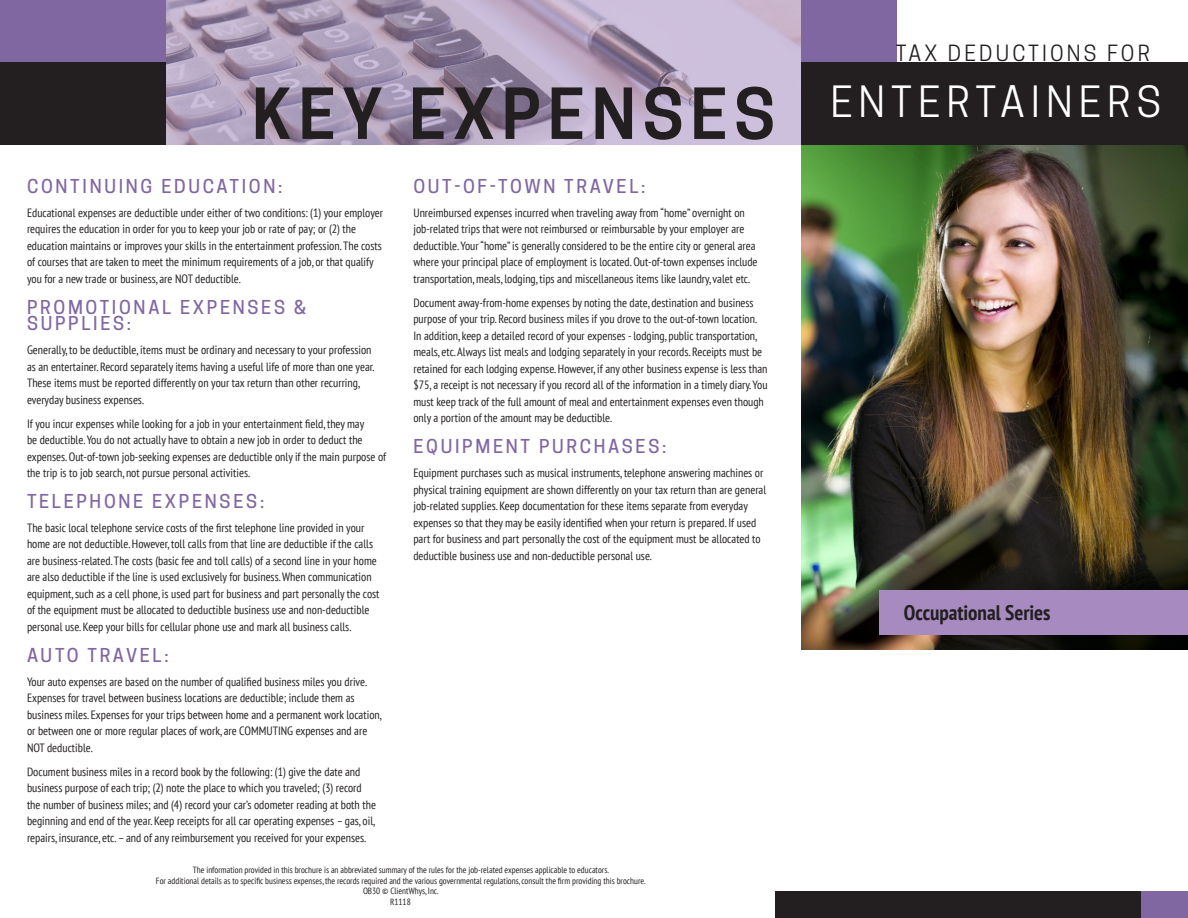
<style>
.page{position:relative;width:1188px;height:918px;background:#fff}
.page>*{position:absolute;margin:0;border:0;box-sizing:border-box;transform-origin:0 0}
.Key_Expenses{font:600 66px "Cooper Hewitt";letter-spacing:.1em;color:#231f20}
.t1{font:40.5px "Cooper Hewitt";letter-spacing:.15em;color:#fff}
.t2{font:700 condensed 21px "PT Sans";color:#231f20}
.t3{font:21px "Cooper Hewitt";letter-spacing:.15em;color:#231f20}
.t4{font:500 18px/16.5px "Cooper Hewitt";letter-spacing:.15em;color:#8167a2}
.Body{font:condensed 12px/16.5px "PT Sans";color:#231f20}
.t5{font:condensed 9px "PT Sans";color:#231f20}
</style>
<div class="page">
<div style="left:0;top:0;width:896px;height:90px;background:#8167a2"></div>
<div style="left:0;top:62px;width:1188px;height:83px;background:#231f20"></div>
<svg style="left:166px;top:0;width:635px;height:145px;background:#b1a2bd"></svg>
<img style="left:801px;top:145px;width:387px;height:504px">
<div style="left:879px;top:590px;width:309px;height:45px;background:#a78bc0"></div>
<div style="left:775px;top:892px;width:368px;height:26px;background:#231f20"></div>
<div style="left:1142px;top:892px;width:46px;height:26px;background:#8167a2"></div>
<p class="Key_Expenses" style="left:252px;top:75px;width:525px">KEY EXPENSES</p>
<p class="t4" style="left:27px;top:178px;width:257px">CONTINUING EDUCATION:</p>
<p class="Body" style="left:27px;top:204px;width:358px">Educational expenses are deductible under either of two conditions: (1) your employer requires the education in order for you to keep your job or rate of pay; or (2) the education maintains or improves your skills in the entertainment profession. The costs of courses that are taken to meet the minimum requirements of a job, or that qualify you for a new trade or business, are NOT deductible.</p>
<p class="t4" style="left:27px;top:299px;width:281px">PROMOTIONAL EXPENSES &amp;<br>SUPPLIES:</p>
<p class="Body" style="left:27px;top:341px;width:349px">Generally, to be deductible, items must be ordinary and necessary to your profession as an entertainer. Record separately items having a useful life of more than one year.<br>These items must be reported differently on your tax return than other recurring, everyday business expenses.</p>
<p class="Body" style="left:27px;top:415px;width:361px">If you incur expenses while looking for a job in your entertainment field, they may<br>be deductible. You do not actually have to obtain a new job in order to deduct the expenses. Out-of-town job-seeking expenses are deductible only if the main purpose of the trip is to job search, not pursue personal activities.</p>
<p class="t4" style="left:27px;top:493px;width:239px">TELEPHONE EXPENSES:</p>
<p class="Body" style="left:27px;top:519px;width:354px">The basic local telephone service costs of the first telephone line provided in your home are not deductible. However, toll calls from that line are deductible if the calls are business-related. The costs (basic fee and toll calls) of a second line in your home are also deductible if the line is used exclusively for business. When communication equipment, such as a cell phone, is used part for business and part personally the cost of the equipment must be allocated to deductible business use and non-deductible personal use. Keep your bills for cellular phone use and mark all business calls.</p>
<p class="t4" style="left:27px;top:647px;width:143px">AUTO TRAVEL:</p>
<p class="Body" style="left:27px;top:673px;width:356px">Your auto expenses are based on the number of qualified business miles you drive.<br>Expenses for travel between business locations are deductible; include them as business miles. Expenses for your trips between home and a permanent work location, or between one or more regular places of work, are COMMUTING expenses and are NOT deductible.</p>
<p class="Body" style="left:27px;top:763px;width:350px">Document business miles in a record book by the following: (1) give the date and business purpose of each trip; (2) note the place to which you traveled; (3) record the number of business miles; and (4) record your car’s odometer reading at both the beginning and end of the year. Keep receipts for all car operating expenses – gas, oil, repairs, insurance, etc. – and of any reimbursement you received for your expenses.</p>
<p class="t4" style="left:413px;top:178px;width:233px">OUT-OF-TOWN TRAVEL:</p>
<p class="Body" style="left:413px;top:204px;width:346px">Unreimbursed expenses incurred when traveling away from “home” overnight on job-related trips that were not reimbursed or reimbursable by your employer are deductible. Your “home” is generally considered to be the entire city or general area where your principal place of employment is located. Out-of-town expenses include transportation, meals, lodging, tips and miscellaneous items like laundry, valet etc.</p>
<p class="Body" style="left:413px;top:294px;width:356px">Document away-from-home expenses by noting the date, destination and business purpose of your trip. Record business miles if you drove to the out-of-town location.<br>In addition, keep a detailed record of your expenses - lodging, public transportation, meals, etc. Always list meals and lodging separately in your records. Receipts must be retained for each lodging expense. However, if any other business expense is less than $75, a receipt is not necessary if you record all of the information in a timely diary. You must keep track of the full amount of meal and entertainment expenses even though only a portion of the amount may be deductible.</p>
<p class="t4" style="left:413px;top:438px;width:254px">EQUIPMENT PURCHASES:</p>
<p class="Body" style="left:413px;top:464px;width:354px">Equipment purchases such as musical instruments, telephone answering machines or physical training equipment are shown differently on your tax return than are general job-related supplies. Keep documentation for these items separate from everyday expenses so that they may be easily identified when your return is prepared. If used part for business and part personally the cost of the equipment must be allocated to deductible business use and non-deductible personal use.</p>
<p class="t5" style="left:193px;top:864px;width:417px">The information provided in this brochure is an abbreviated summary of the rules for the job-related expenses applicable to educators.</p>
<p class="t5" style="left:156px;top:875px;width:491px">For additional details as to specific business expenses, the records required and the various governmental regulations, consult the firm providing this brochure.</p>
<p class="t5" style="left:363px;top:886px;width:77px">OB30 © ClientWhys, Inc.</p>
<p class="t5" style="left:390px;top:896px;width:22px">R1118</p>
<p class="t3" style="left:896px;top:41px;width:256px">TAX DEDUCTIONS FOR</p>
<p class="t1" style="left:830px;top:78px;width:332px">ENTERTAINERS</p>
<p class="t2" style="left:904px;top:599px;width:148px">Occupational Series</p>
</div>
